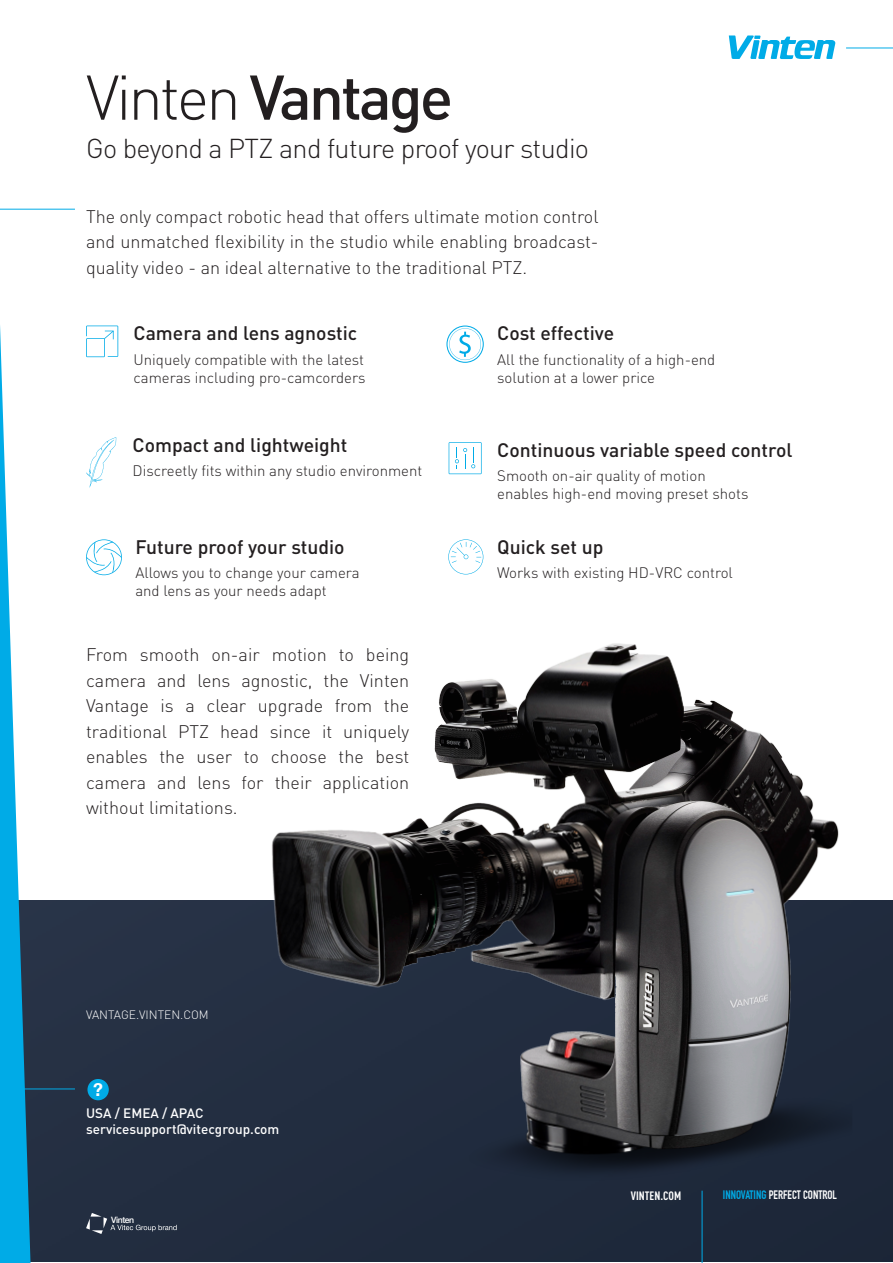
<style>
.page{position:relative;width:893px;height:1263px;background:#fff}
.page>*{position:absolute;margin:0;border:0;box-sizing:border-box;transform-origin:0 0}
.t1{font:500 62.1px "DINOT";letter-spacing:-.05em;color:#231f20}
.t2{font:300 27px "DINOT";letter-spacing:-.025em;color:#231f20}
.Sales_Pitch{font:500 19.35px "DINOT";color:#231f20}
.Sales_Pitch-2{font:300 18px/25.5px "DINOT";color:#231f20;text-align:justify}
.t3{font:700 17.7px "Helvetica Neue";color:#fff}
.Sales_Pitch-3{font:300 15px "DINOT";color:#231f20}
.t4{font:500 13.5px "DINOT";color:#fff}
.t5{font:700 12px "DIN Condensed";color:#fff}
.Sales_Pitch-4{font:300 12px "DINOT";color:#fff}
.t6{font:700 condensed 12px "DINOT";color:#fff}
.t7{font:500 8.7px "Helvetica Neue";letter-spacing:-.05em;color:#fff}
.s1{font-weight:300}
.s2{color:#00abe7}
</style>
<div class="page">
<div style="left:31px;top:901px;width:862px;height:361px;background:#222d40"></div>
<hr style="left:702px;top:1191px;width:1px;height:72px;background:#00abe7">
<hr style="left:0;top:1088px;width:75px;height:1px;background:#00abe7">
<svg style="left:0;top:325px;width:31px;height:938px"></svg>
<svg style="left:86px;top:1213px;width:91px;height:21px;background:#364052"></svg>
<img style="left:262px;top:643px;width:590px;height:541px">
<svg style="left:729px;top:35px;width:106px;height:24px"></svg>
<hr style="left:846px;top:48px;width:47px;height:1px;background:#00abe7">
<hr style="left:0;top:209px;width:75px;height:1px;background:#00abe7">
<svg style="left:86px;top:326px;width:32px;height:31px"></svg>
<svg style="left:86px;top:437px;width:31px;height:51px"></svg>
<svg style="left:86px;top:539px;width:36px;height:36px"></svg>
<svg style="left:446px;top:325px;width:38px;height:38px"></svg>
<svg style="left:449px;top:442px;width:33px;height:32px"></svg>
<svg style="left:448px;top:539px;width:35px;height:35px"></svg>
<div style="left:87px;top:1079px;width:22px;height:21px;background:#00abe7;border-radius:50%"></div>
<p class="t1" style="left:86px;top:55px;width:369px"><span class="s1">Vinten</span> Vantage</p>
<p class="t2" style="left:86px;top:130px;width:505px">Go beyond a PTZ and future proof your studio</p>
<p class="Sales_Pitch-2" style="left:86px;top:203px;width:514px">The only compact robotic head that offers ultimate motion control and unmatched flexibility in the studio while enabling broadcast&shy;quality video - an ideal alternative to the traditional PTZ.</p>
<p class="Sales_Pitch" style="left:134px;top:320px;width:225px">Camera and lens agnostic</p>
<p class="Sales_Pitch-3" style="left:134px;top:349px;width:232px">Uniquely compatible with the latest</p>
<p class="Sales_Pitch-3" style="left:134px;top:367px;width:233px">cameras including pro-camcorders</p>
<p class="Sales_Pitch" style="left:133px;top:432px;width:216px">Compact and lightweight</p>
<p class="Sales_Pitch-3" style="left:133px;top:460px;width:291px">Discreetly fits within any studio environment</p>
<p class="Sales_Pitch" style="left:135px;top:534px;width:211px">Future proof your studio</p>
<p class="Sales_Pitch-3" style="left:135px;top:563px;width:226px">Allows you to change your camera</p>
<p class="Sales_Pitch-3" style="left:135px;top:581px;width:193px">and lens as your needs adapt</p>
<p class="Sales_Pitch-2" style="left:86px;top:641px;width:325px">From smooth on-air motion to being camera and lens agnostic, the Vinten Vantage is a clear upgrade from the traditional PTZ head since it uniquely enables the user to choose the best camera and lens for their application without limitations.</p>
<p class="Sales_Pitch" style="left:497px;top:320px;width:118px">Cost effective</p>
<p class="Sales_Pitch-3" style="left:497px;top:349px;width:220px">All the functionality of a high-end</p>
<p class="Sales_Pitch-3" style="left:497px;top:367px;width:159px">solution at a lower price</p>
<p class="Sales_Pitch" style="left:497px;top:437px;width:297px">Continuous variable speed control</p>
<p class="Sales_Pitch-3" style="left:497px;top:466px;width:210px">Smooth on-air quality of motion</p>
<p class="Sales_Pitch-3" style="left:497px;top:484px;width:253px">enables high-end moving preset shots</p>
<p class="Sales_Pitch" style="left:497px;top:534px;width:108px">Quick set up</p>
<p class="Sales_Pitch-3" style="left:497px;top:563px;width:237px">Works with existing HD-VRC control</p>
<p class="Sales_Pitch-4" style="left:86px;top:1006px;width:124px">VANTAGE.VINTEN.COM</p>
<p class="t3" style="left:93px;top:1075px;width:11px">?</p>
<p class="t4" style="left:86px;top:1104px;width:119px">USA / EMEA / APAC</p>
<p class="t4" style="left:86px;top:1120px;width:195px">servicesupport@vitecgroup.com</p>
<p class="t7" style="left:111px;top:1213px;width:25px">Vinten</p>
<p class="t6" style="left:631px;top:1188px;width:52px">VINTEN.COM</p>
<p class="t5" style="left:723px;top:1188px;width:116px"><span class="s2">INNOVATING</span> PERFECT CONTROL</p>
</div>
